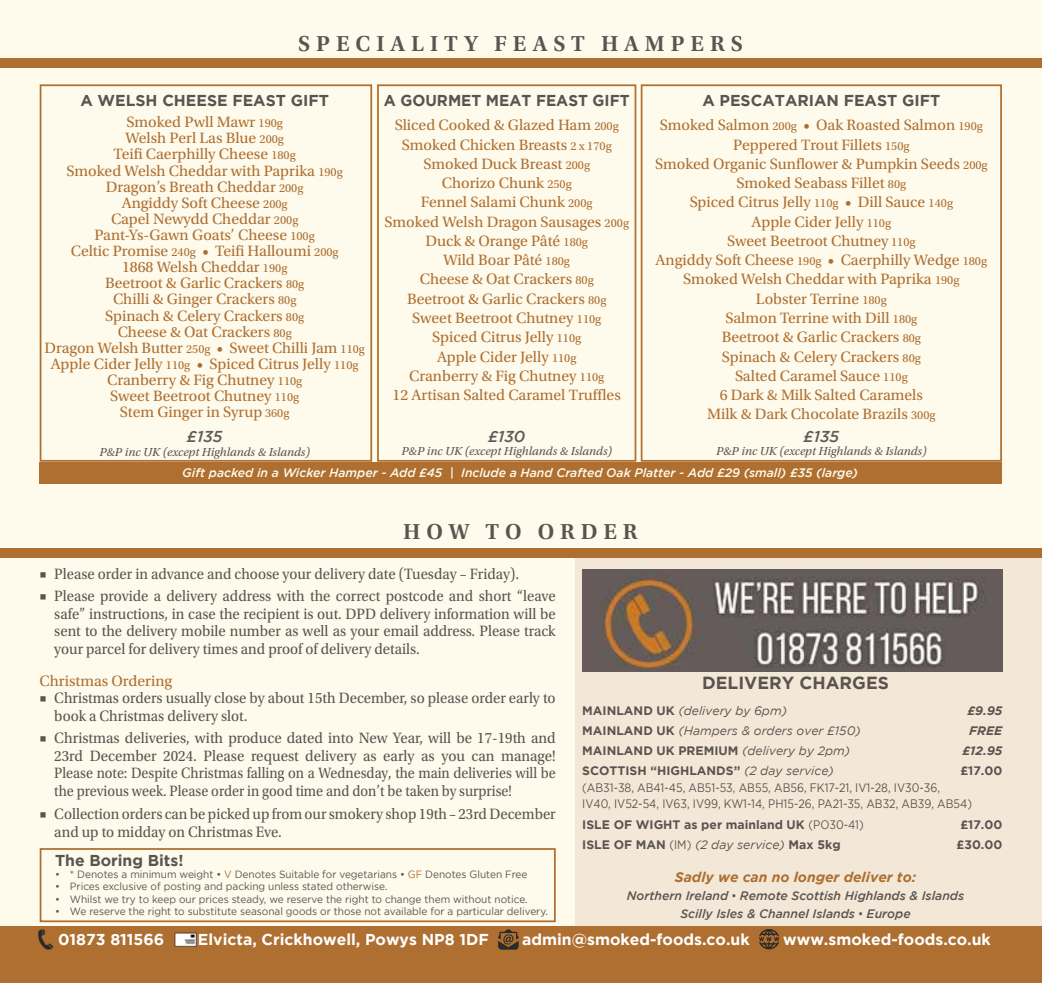
<style>
.page{position:relative;width:1042px;height:983px;background:#fff}
.page>*{position:absolute;margin:0;border:0;box-sizing:border-box;transform-origin:0 0}
.t1{font:600 22.75px "Utopia Std";letter-spacing:.26em;color:#5a5450}
.t2{font:700 17.5px "Gotham";color:#5a5450}
.t3{font:15.75px/19.2px "Utopia Std";color:#ae6f30;text-align:center}
.t4{font:15.75px/17.5px "Utopia Std";color:#5a5450;text-align:justify}
.t5{font:700 15.75px "Gotham";color:#fff}
.t6{font:700 15.75px "Gotham";color:#5a5450}
.t7{font:italic 500 15.75px "Gotham";color:#615c59}
.t8{font:italic 700 14px "Gotham";color:#ae6f30}
.t9{font:700 12.25px "Gotham";color:#5a5450}
.t10{font:12.25px/16.4px "Gotham";color:#5a5450;scale:.88 1}
.t11{font:italic 12.25px "Utopia Std";color:#5a5450}
.t12{font:italic 500 12.25px "Gotham";color:#fefaec}
.t13{font:italic 500 12.25px/18.2px "Gotham";color:#5a5450;text-align:center}
.t14{font:italic 12.25px "Gotham";color:#5a5450}
.t15{font:italic 700 12.25px "Gotham";color:#5a5450}
.t16{font:10.5px "Gotham";letter-spacing:-.005em;color:#5a5450;scale:.96 1}
.s1{font-size:12.25px}
.s2{font-weight:700;font-style:normal}
.s3{font-weight:400;font-style:italic}
.s4{font-weight:400}
.s5{font-weight:400;font-style:normal}
.s6{color:#ae6f30}
</style>
<div class="page">
<div style="left:0;top:477px;width:1042px;height:505px;background:#fefaec"></div>
<div style="left:0;top:0;width:1042px;height:506px;background:#fefaec"></div>
<div style="left:0;top:58px;width:1042px;height:9px;background:#ae6f30"></div>
<div style="left:377px;top:84px;width:259px;height:377px;border:2px solid #ae6f30"></div>
<div style="left:40px;top:84px;width:332px;height:377px;border:2px solid #ae6f30"></div>
<div style="left:641px;top:84px;width:361px;height:377px;border:2px solid #ae6f30"></div>
<div style="left:40px;top:462px;width:962px;height:22px;background:#ae6f30"></div>
<div style="left:40px;top:847px;width:516px;height:74px;border:2px solid #ae6f30"></div>
<div style="left:575px;top:552px;width:467px;height:430px;background:#f3e8d8"></div>
<div style="left:0;top:547px;width:1042px;height:10px;background:#ae6f30"></div>
<img style="left:582px;top:569px;width:420px;height:102px">
<div style="left:0;top:925px;width:1042px;height:57px;background:#ae6f30"></div>
<svg style="left:38px;top:929px;width:16px;height:20px"></svg>
<img style="left:174px;top:932px;width:23px;height:15px">
<svg style="left:498px;top:929px;width:20px;height:20px"></svg>
<svg style="left:759px;top:929px;width:20px;height:20px"></svg>
<h1 class="t1" style="left:298px;top:31px;width:446px">SPECIALITY FEAST HAMPERS</h1>
<p class="t6" style="left:80px;top:91px;width:250px">A WELSH CHEESE FEAST GIFT</p>
<p class="t3" style="left:45px;top:114px;width:322px;line-height:16.1px">Smoked Pwll Mawr <span class="s1">190g<br></span>Welsh Perl Las Blue <span class="s1">200g<br></span>Teifi Caerphilly Cheese <span class="s1">180g<br></span>Smoked Welsh Cheddar with Paprika <span class="s1">190g<br></span>Dragon’s Breath Cheddar <span class="s1">200g<br></span>Angiddy Soft Cheese <span class="s1">200g<br></span>Capel Newydd Cheddar <span class="s1">200g<br></span>Pant-Ys-Gawn Goats’ Cheese <span class="s1">100g<br></span>Celtic Promise <span class="s1">240g</span> • Teifi Halloumi <span class="s1">200g<br></span>1868 Welsh Cheddar <span class="s1">190g<br></span>Beetroot &amp; Garlic Crackers <span class="s1">80g<br></span>Chilli &amp; Ginger Crackers <span class="s1">80g<br></span>Spinach &amp; Celery Crackers <span class="s1">80g<br></span>Cheese &amp; Oat Crackers <span class="s1">80g<br></span>Dragon Welsh Butter <span class="s1">250g</span> • Sweet Chilli Jam <span class="s1">110g<br></span>Apple Cider Jelly <span class="s1">110g</span> • Spiced Citrus Jelly <span class="s1">110g<br></span>Cranberry &amp; Fig Chutney <span class="s1">110g<br></span>Sweet Beetroot Chutney <span class="s1">110g<br></span>Stem Ginger in Syrup <span class="s1">360g</span></p>
<p class="t7" style="left:187px;top:428px;width:37px">£135</p>
<p class="t11" style="left:99px;top:445px;width:212px">P&amp;P inc UK (except Highlands &amp; Islands)</p>
<p class="t6" style="left:384px;top:91px;width:247px">A GOURMET MEAT FEAST GIFT</p>
<p class="t3" style="left:384px;top:116px;width:246px">Sliced Cooked &amp; Glazed Ham <span class="s1">200g<br></span>Smoked Chicken Breasts <span class="s1">2 x 170g<br></span>Smoked Duck Breast <span class="s1">200g<br></span>Chorizo Chunk <span class="s1">250g<br></span>Fennel Salami Chunk <span class="s1">200g<br></span>Smoked Welsh Dragon Sausages <span class="s1">200g<br></span>Duck &amp; Orange Pâté <span class="s1">180g<br></span>Wild Boar Pâté <span class="s1">180g<br></span>Cheese &amp; Oat Crackers <span class="s1">80g<br></span>Beetroot &amp; Garlic Crackers <span class="s1">80g<br></span>Sweet Beetroot Chutney <span class="s1">110g<br></span>Spiced Citrus Jelly <span class="s1">110g<br></span>Apple Cider Jelly <span class="s1">110g<br></span>Cranberry &amp; Fig Chutney <span class="s1">110g<br></span>12 Artisan Salted Caramel Truffles</p>
<p class="t7" style="left:488px;top:427px;width:39px">£130</p>
<p class="t11" style="left:401px;top:444px;width:212px">P&amp;P inc UK (except Highlands &amp; Islands)</p>
<p class="t12" style="left:182px;top:466px;width:677px">Gift packed in a Wicker Hamper - Add £45 | Include a Hand Crafted Oak Platter - Add £29 (small) £35 (large)</p>
<p class="t6" style="left:702px;top:91px;width:239px">A PESCATARIAN FEAST GIFT</p>
<p class="t3" style="left:655px;top:116px;width:334px">Smoked Salmon <span class="s1">200g</span> • Oak Roasted Salmon <span class="s1">190g<br></span>Peppered Trout Fillets <span class="s1">150g<br></span>Smoked Organic Sunflower &amp; Pumpkin Seeds <span class="s1">200g<br></span>Smoked Seabass Fillet <span class="s1">80g<br></span>Spiced Citrus Jelly <span class="s1">110g</span> • Dill Sauce <span class="s1">140g<br></span>Apple Cider Jelly <span class="s1">110g<br></span>Sweet Beetroot Chutney <span class="s1">110g<br></span>Angiddy Soft Cheese <span class="s1">190g</span> • Caerphilly Wedge <span class="s1">180g<br></span>Smoked Welsh Cheddar with Paprika <span class="s1">190g<br></span>Lobster Terrine <span class="s1">180g<br></span>Salmon Terrine with Dill <span class="s1">180g<br></span>Beetroot &amp; Garlic Crackers <span class="s1">80g<br></span>Spinach &amp; Celery Crackers <span class="s1">80g<br></span>Salted Caramel Sauce <span class="s1">110g<br></span>6 Dark &amp; Milk Salted Caramels<br>Milk &amp; Dark Chocolate Brazils <span class="s1">300g</span></p>
<p class="t7" style="left:803px;top:427px;width:37px">£135</p>
<p class="t11" style="left:716px;top:444px;width:212px">P&amp;P inc UK (except Highlands &amp; Islands)</p>
<h1 class="t1" style="left:403px;top:518px;width:236px">HOW TO ORDER</h1>
<p class="t4" style="left:39px;top:565px;width:481px">■ Please order in advance and choose your delivery date (Tuesday – Friday).</p>
<p class="t4" style="left:54px;top:587px;width:503px;text-indent:-15px">■ Please provide a delivery address with the correct postcode and short “leave safe” instructions, in case the recipient is out. DPD delivery information will be sent to the delivery mobile number as well as your email address. Please track your parcel for delivery times and proof of delivery details.</p>
<p class="t3" style="left:39px;top:671px;width:134px">Christmas Ordering</p>
<p class="t4" style="left:54px;top:689px;width:503px;text-indent:-15px">■ Christmas orders usually close by about 15th December, so please order early to book a Christmas delivery slot.</p>
<p class="t4" style="left:54px;top:729px;width:503px;text-indent:-15px">■ Christmas deliveries, with produce dated into New Year, will be 17-19th and 23rd December 2024. Please request delivery as early as you can manage!<br>Please note: Despite Christmas falling on a Wednesday, the main deliveries will be the previous week. Please order in good time and don’t be taken by surprise!</p>
<p class="t4" style="left:54px;top:804px;width:503px;line-height:18.4px;text-indent:-15px">■ Collection orders can be picked up from our smokery shop 19th – 23rd December and up to midday on Christmas Eve.</p>
<p class="t2" style="left:702px;top:672px;width:188px">DELIVERY CHARGES</p>
<p class="t14" style="left:582px;top:704px;width:206px"><span class="s2">MAINLAND UK</span> (delivery by 6pm)</p>
<p class="t15" style="left:967px;top:703px;width:37px">£9.95</p>
<p class="t14" style="left:582px;top:724px;width:280px"><span class="s2">MAINLAND UK</span> (Hampers &amp; orders over £150)</p>
<p class="t15" style="left:969px;top:723px;width:35px">FREE</p>
<p class="t9" style="left:582px;top:743px;width:269px">MAINLAND UK PREMIUM <span class="s3">(delivery by 2pm)</span></p>
<p class="t15" style="left:962px;top:743px;width:41px">£12.95</p>
<p class="t9" style="left:582px;top:763px;width:253px">SCOTTISH “HIGHLANDS” <span class="s3">(2 day service)</span></p>
<p class="t9" style="left:960px;top:763px;width:44px">£17.00</p>
<p class="t10" style="left:582px;top:779px;width:444px">(AB31-38, AB41-45, AB51-53, AB55, AB56, FK17-21, IV1-28, IV30-36,<br>IV40, IV52-54, IV63, IV99, KW1-14, PH15-26, PA21-35, AB32, AB39, AB54)</p>
<p class="t9" style="left:582px;top:816px;width:283px">ISLE OF WIGHT as per mainland UK <span class="s4">(PO30-41)</span></p>
<p class="t9" style="left:960px;top:816px;width:44px">£17.00</p>
<p class="t9" style="left:582px;top:836px;width:260px">ISLE OF MAN <span class="s4">(IM)</span> <span class="s3">(2 day service)</span> Max 5kg</p>
<p class="t9" style="left:956px;top:836px;width:47px">£30.00</p>
<p class="t8" style="left:675px;top:868px;width:243px">Sadly we can no longer deliver to:</p>
<p class="t13" style="left:627px;top:886px;width:339px">Northern Ireland <span class="s5">•</span> Remote Scottish Highlands &amp; Islands<br>Scilly Isles &amp; Channel Islands <span class="s5">•</span> Europe</p>
<p class="t6" style="left:55px;top:850px;width:130px">The Boring Bits!</p>
<p class="t16" style="left:55px;top:868px;width:494px">• * Denotes a minimum weight • <span class="s6">V</span> Denotes Suitable for vegetarians • <span class="s6">GF</span> Denotes Gluten Free</p>
<p class="t16" style="left:55px;top:880px;width:348px">• Prices exclusive of posting and packing unless stated otherwise.</p>
<p class="t16" style="left:55px;top:892px;width:494px">• Whilst we try to keep our prices steady, we reserve the right to change them without notice.</p>
<p class="t16" style="left:55px;top:905px;width:515px">• We reserve the right to substitute seasonal goods or those not available for a particular delivery.</p>
<p class="t5" style="left:58px;top:929px;width:108px">01873 811566</p>
<p class="t5" style="left:198px;top:929px;width:292px">Elvicta, Crickhowell, Powys NP8 1DF</p>
<p class="t5" style="left:522px;top:929px;width:229px">admin@smoked-foods.co.uk</p>
<p class="t5" style="left:783px;top:929px;width:209px">www.smoked-foods.co.uk</p>
</div>
